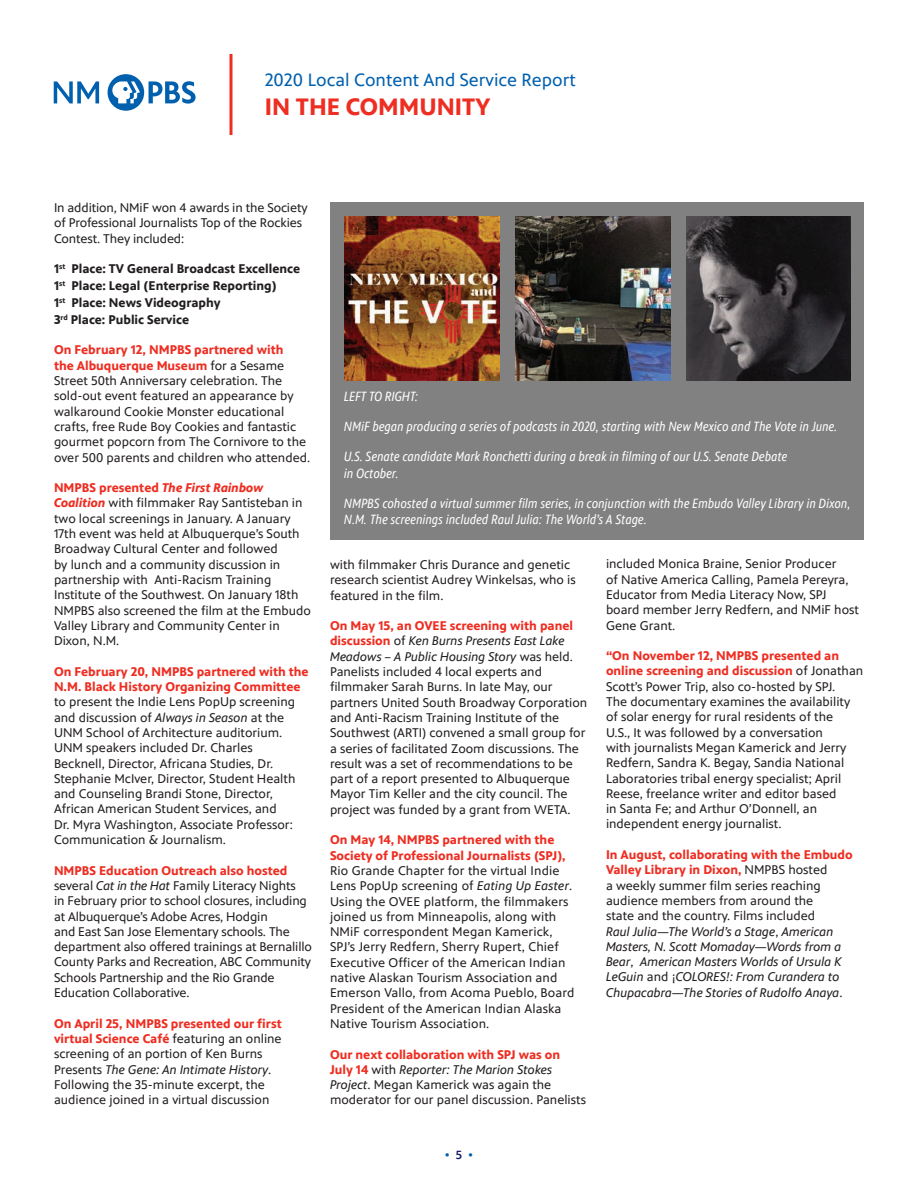
<style>
.page{position:relative;width:918px;height:1188px;background:#fff}
.page>*{position:absolute;margin:0;border:0;box-sizing:border-box;transform-origin:0 0}
.t1{font:700 24px "PBS Sans";color:#ee2e22}
.t2{font:18px "PBS Sans";color:#0160ae}
.t3{font:italic 13.5px/16.5px "PBS Sans Condensed";letter-spacing:.01em;color:#fff}
.t4{font:12.75px/15.3px "PBS Sans";color:#231f20}
.t5{font:italic 12.75px/15.3px "PBS Sans";color:#231f20}
.t6{font:700 12.75px/15.3px "PBS Sans";color:#ee2e22}
.t7{font:700 12.75px/17px "PBS Sans";color:#231f20}
.t8{font:500 12px "PBS Sans";color:#0160ae}
.s1{font-weight:700;color:#ee2e22}
.s2{font-weight:700;font-style:italic;color:#ee2e22}
.s3{font-style:italic}
.s4{color:#111764}
.s5{font-weight:700;font-style:normal;color:#ee2e22}
.s6{font-style:normal}
</style>
<div class="page">
<div style="left:108px;top:74px;width:36px;height:37px;background:#0160ae;border-radius:50%"></div>
<svg style="left:149px;top:81px;width:47px;height:23px"></svg>
<svg style="left:112px;top:81px;width:28px;height:22px"></svg>
<svg style="left:54px;top:81px;width:45px;height:22px"></svg>
<hr style="left:230px;top:54px;width:2px;height:81px;background:#ee2e22">
<div style="left:331px;top:202px;width:533px;height:338px;background:#808180"></div>
<img style="left:344px;top:216px;width:156px;height:164px">
<img style="left:515px;top:216px;width:155px;height:164px">
<img style="left:686px;top:216px;width:164px;height:164px">
<h2 class="t2" style="left:265px;top:70px;width:313px">2020 Local Content And Service Report</h2>
<h1 class="t1" style="left:265px;top:93px;width:227px">IN THE COMMUNITY</h1>
<p class="t4" style="left:54px;top:200px;width:255px">In addition, NMiF won 4 awards in the Society of Professional Journalists Top of the Rockies<br>Contest. They included:</p>
<p class="t7" style="left:54px;top:260px;width:248px">1<sup>st</sup> Place: TV General Broadcast Excellence 1<sup>st</sup> Place: Legal (Enterprise Reporting)<br>1<sup>st</sup> Place: News Videography<br>3<sup>rd</sup> Place: Public Service</p>
<p class="t4" style="left:54px;top:343px;width:258px"><span class="s1">On February 12, NMPBS partnered with<br>the Albuquerque Museum</span> for a Sesame Street 50th Anniversary celebration. The sold-out event featured an appearance by walkaround Cookie Monster educational crafts, free Rude Boy Cookies and fantastic gourmet popcorn from The Cornivore to the over 500 parents and children who attended.</p>
<p class="t4" style="left:54px;top:480px;width:258px"><span class="s1">NMPBS presented</span> <span class="s2">The First Rainbow Coalition</span> with filmmaker Ray Santisteban in two local screenings in January. A January 17th event was held at Albuquerque’s South Broadway Cultural Center and followed<br>by lunch and a community discussion in partnership with Anti-Racism Training Institute of the Southwest. On January 18th NMPBS also screened the film at the Embudo Valley Library and Community Center in Dixon, N.M.</p>
<p class="t6" style="left:54px;top:664px;width:256px">On February 20, NMPBS partnered with the<br>N.M. Black History Organizing Committee</p>
<p class="t4" style="left:54px;top:694px;width:243px">to present the Indie Lens PopUp screening and discussion of <span class="s3">Always in Season</span> at the UNM School of Architecture auditorium.<br>UNM speakers included Dr. Charles Becknell, Director, Africana Studies, Dr.<br>Stephanie McIver, Director, Student Health and Counseling Brandi Stone, Director, African American Student Services, and Dr. Myra Washington, Associate Professor:<br>Communication &amp; Journalism.</p>
<p class="t4" style="left:54px;top:863px;width:260px"><span class="s1">NMPBS Education Outreach also hosted </span>several <span class="s3">Cat in the Hat</span> Family Literacy Nights<br>in February prior to school closures, including at Albuquerque’s Adobe Acres, Hodgin<br>and East San Jose Elementary schools. The department also offered trainings at Bernalillo County Parks and Recreation, ABC Community Schools Partnership and the Rio Grande Education Collaborative.</p>
<p class="t4" style="left:54px;top:1016px;width:229px"><span class="s1">On April 25, NMPBS presented our first virtual Science Café</span> featuring an online screening of an portion of Ken Burns Presents <span class="s3">The Gene: An Intimate History</span>.<br>Following the 35-minute excerpt, the audience joined in a virtual discussion</p>
<p class="t3" style="left:344px;top:389px;width:75px">LEFT TO RIGHT:</p>
<p class="t3" style="left:344px;top:419px;width:495px">NMiF began producing a series of podcasts in 2020, starting with New Mexico and The Vote in June.</p>
<p class="t3" style="left:344px;top:449px;width:445px">U.S. Senate candidate Mark Ronchetti during a break in filming of our U.S. Senate Debate in October.</p>
<p class="t3" style="left:344px;top:495px;width:508px">NMPBS cohosted a virtual summer film series, in conjunction with the Embudo Valley Library in Dixon,<br>N.M. The screenings included Raul Julia: The World’s A Stage.</p>
<p class="t4" style="left:330px;top:557px;width:247px">with filmmaker Chris Durance and genetic research scientist Audrey Winkelsas, who is featured in the film.</p>
<p class="t4" style="left:330px;top:618px;width:259px"><span class="s1">On May 15, an OVEE screening with panel discussion</span> of <span class="s3">Ken Burns Presents East Lake Meadows – A Public Housing Story</span> was held.<br>Panelists included 4 local experts and filmmaker Sarah Burns. In late May, our partners United South Broadway Corporation and Anti-Racism Training Institute of the Southwest (ARTI) convened a small group for a series of facilitated Zoom discussions. The result was a set of recommendations to be part of a report presented to Albuquerque Mayor Tim Keller and the city council. The project was funded by a grant from WETA.</p>
<p class="t6" style="left:330px;top:832px;width:237px">On May 14, NMPBS partnered with the<br>Society of Professional Journalists (SPJ),</p>
<p class="t4" style="left:330px;top:863px;width:246px">Rio Grande Chapter for the virtual Indie Lens PopUp screening of <span class="s3">Eating Up Easter</span>.<br>Using the OVEE platform, the filmmakers joined us from Minneapolis, along with NMiF correspondent Megan Kamerick, SPJ’s Jerry Redfern, Sherry Rupert, Chief Executive Officer of the American Indian native Alaskan Tourism Association and Emerson Vallo, from Acoma Pueblo, Board President of the American Indian Alaska Native Tourism Association.</p>
<p class="t4" style="left:330px;top:1047px;width:258px"><span class="s1">Our next collaboration with SPJ was on July 14</span> with <span class="s3">Reporter: The Marion Stokes Project</span>. Megan Kamerick was again the moderator for our panel discussion. Panelists</p>
<p class="t8" style="left:445px;top:1148px;width:30px">• <span class="s4">5</span> •</p>
<p class="t4" style="left:606px;top:556px;width:255px">included Monica Braine, Senior Producer<br>of Native America Calling, Pamela Pereyra, Educator from Media Literacy Now, SPJ board member Jerry Redfern, and NMiF host Gene Grant.</p>
<p class="t4" style="left:606px;top:648px;width:259px"><span class="s1">“On November 12, NMPBS presented an online screening and discussion</span> of Jonathan Scott’s Power Trip, also co-hosted by SPJ.<br>The documentary examines the availability of solar energy for rural residents of the<br>U.S., It was followed by a conversation<br>with journalists Megan Kamerick and Jerry Redfern, Sandra K. Begay, Sandia National Laboratories tribal energy specialist; April Reese, freelance writer and editor based<br>in Santa Fe; and Arthur O’Donnell, an independent energy journalist.</p>
<p class="t5" style="left:606px;top:847px;width:248px"><span class="s5">In August, collaborating with the Embudo Valley Library in Dixon,</span> <span class="s6">NMPBS hosted<br>a weekly summer film series reaching audience members from around the<br>state and the country. Films included<br></span>Raul Julia—The World’s a Stage<span class="s6">,</span> American Masters, N. Scott Momaday—Words from a Bear<span class="s6">,</span> American Masters Worlds of Ursula K LeGuin <span class="s6">and ¡</span>COLORES!: From Curandera to Chupacabra—The Stories of Rudolfo Anaya<span class="s6">.</span></p>
</div>
